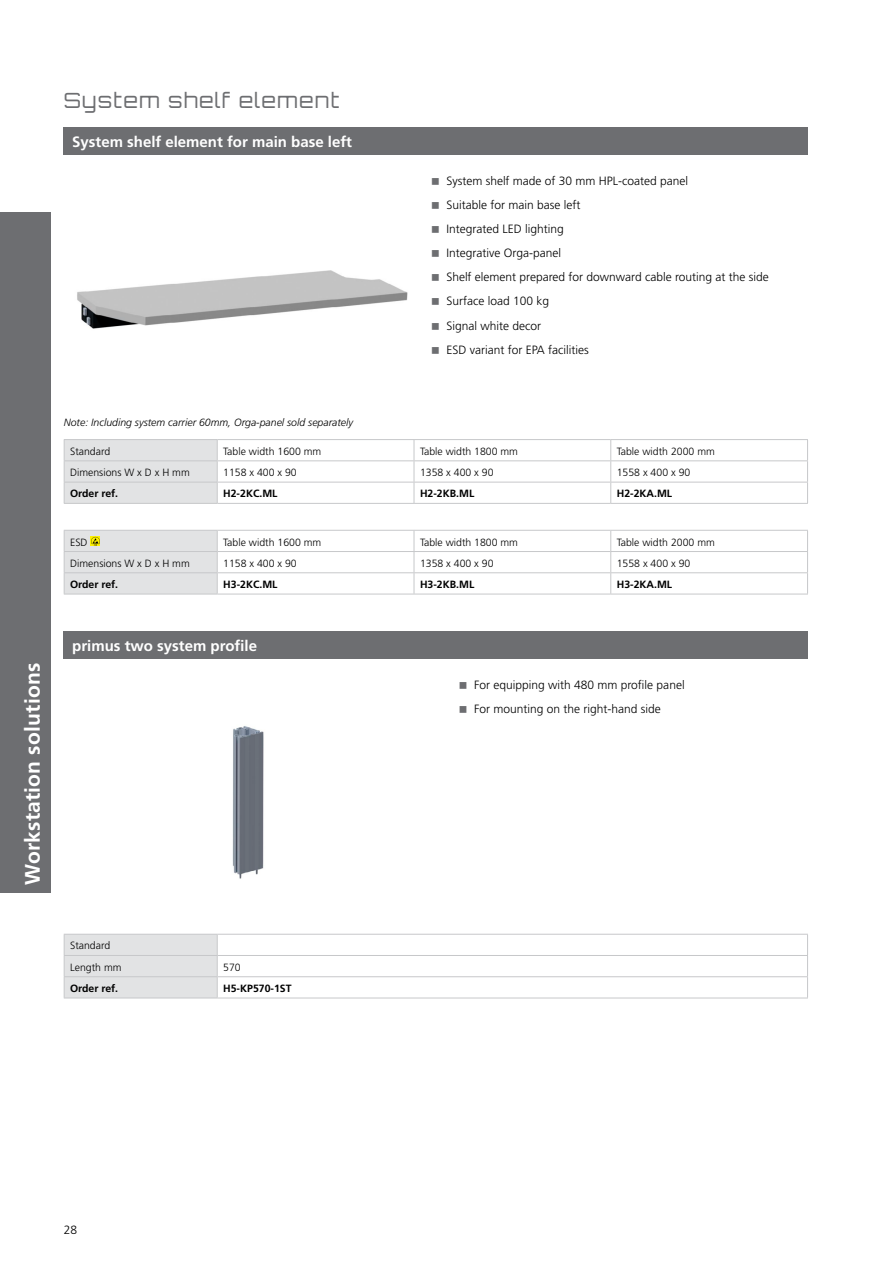
<style>
.page{position:relative;width:893px;height:1263px;background:#fff}
.page>*{position:absolute;margin:0;border:0;box-sizing:border-box;transform-origin:0 0}
.t1{font:700 21px "Frutiger LT Pro";letter-spacing:.01em;color:#fff}
.t2{font:300 21px "Orbitron CE";letter-spacing:.06em;color:#6d6e71}
.t3{font:700 15px "Frutiger LT Pro";color:#fff}
.t4{font:300 12px/24px "Frutiger LT Pro";color:#000}
.t5{font:300 10.5px/21.3px "Frutiger LT Pro";color:#000}
.t6{font:700 10.5px "Frutiger LT Pro";color:#000}
.t7{font:italic 300 10.5px "Frutiger LT Pro";color:#000}
</style>
<div class="page">
<div style="left:0;top:213px;width:51px;height:680px;background:#6d6e71"></div>
<img style="left:77px;top:270px;width:331px;height:59px">
<img style="left:232px;top:726px;width:32px;height:153px">
<div style="left:64px;top:128px;width:744px;height:27px;background:#6d6e71"></div>
<hr style="left:217px;top:439px;width:197px;height:1px;background:#c7c8ca">
<hr style="left:414px;top:439px;width:197px;height:1px;background:#c7c8ca">
<hr style="left:611px;top:439px;width:197px;height:1px;background:#c7c8ca">
<hr style="left:217px;top:503px;width:197px;height:1px;background:#c7c8ca">
<hr style="left:414px;top:503px;width:197px;height:1px;background:#c7c8ca">
<hr style="left:611px;top:503px;width:197px;height:1px;background:#c7c8ca">
<hr style="left:64px;top:439px;width:153px;height:1px;background:#c7c8ca">
<svg style="left:64px;top:440px;width:744px;height:63px"></svg>
<hr style="left:64px;top:460px;width:153px;height:1px;background:#c7c8ca">
<hr style="left:64px;top:482px;width:153px;height:1px;background:#c7c8ca">
<hr style="left:64px;top:503px;width:153px;height:1px;background:#c7c8ca">
<hr style="left:217px;top:594px;width:197px;height:1px;background:#c7c8ca">
<hr style="left:414px;top:594px;width:197px;height:1px;background:#c7c8ca">
<hr style="left:611px;top:594px;width:197px;height:1px;background:#c7c8ca">
<hr style="left:64px;top:594px;width:153px;height:1px;background:#c7c8ca">
<svg style="left:64px;top:530px;width:744px;height:64px"></svg>
<hr style="left:217px;top:998px;width:591px;height:1px;background:#c7c8ca">
<svg style="left:64px;top:934px;width:744px;height:64px"></svg>
<hr style="left:64px;top:955px;width:153px;height:1px;background:#c7c8ca">
<hr style="left:64px;top:976px;width:153px;height:1px;background:#c7c8ca">
<hr style="left:64px;top:998px;width:153px;height:1px;background:#c7c8ca">
<div style="left:64px;top:631px;width:744px;height:28px;background:#6d6e71"></div>
<h1 class="t2" style="left:64px;top:88px;width:277px">System shelf element</h1>
<p class="t3" style="left:72px;top:133px;width:281px">System shelf element for main base left</p>
<p class="t4" style="left:446px;top:169px;width:324px">System shelf made of 30 mm HPL-coated panel<br>Suitable for main base left<br>Integrated LED lighting<br>Integrative Orga-panel<br>Shelf element prepared for downward cable routing at the side<br>Surface load 100 kg<br>Signal white decor<br>ESD variant for EPA facilities</p>
<h1 class="t1" style="left:20px;top:885px;width:223px;rotate:-90deg">Workstation solutions</h1>
<p class="t7" style="left:64px;top:416px;width:291px">Note: Including system carrier 60mm, Orga-panel sold separately</p>
<p class="t5" style="left:70px;top:441px;width:42px">Standard</p>
<p class="t5" style="left:223px;top:441px;width:100px">Table width 1600 mm</p>
<p class="t5" style="left:420px;top:441px;width:100px">Table width 1800 mm</p>
<p class="t5" style="left:617px;top:441px;width:100px">Table width 2000 mm</p>
<p class="t5" style="left:70px;top:462px;width:121px">Dimensions W x D x H mm</p>
<p class="t5" style="left:223px;top:462px;width:75px">1158 x 400 x 90</p>
<p class="t5" style="left:420px;top:462px;width:75px">1358 x 400 x 90</p>
<p class="t5" style="left:617px;top:462px;width:75px">1558 x 400 x 90</p>
<p class="t6" style="left:70px;top:488px;width:50px">Order ref.</p>
<p class="t6" style="left:223px;top:488px;width:56px">H2-2KC.ML</p>
<p class="t6" style="left:420px;top:488px;width:56px">H2-2KB.ML</p>
<p class="t6" style="left:617px;top:488px;width:57px">H2-2KA.ML</p>
<p class="t5" style="left:70px;top:531px;width:19px">ESD</p>
<p class="t5" style="left:223px;top:531px;width:100px">Table width 1600 mm</p>
<p class="t5" style="left:420px;top:531px;width:100px">Table width 1800 mm</p>
<p class="t5" style="left:617px;top:531px;width:100px">Table width 2000 mm</p>
<p class="t5" style="left:70px;top:553px;width:121px">Dimensions W x D x H mm</p>
<p class="t5" style="left:223px;top:553px;width:75px">1158 x 400 x 90</p>
<p class="t5" style="left:420px;top:553px;width:75px">1358 x 400 x 90</p>
<p class="t5" style="left:617px;top:553px;width:75px">1558 x 400 x 90</p>
<p class="t6" style="left:70px;top:578px;width:50px">Order ref.</p>
<p class="t6" style="left:223px;top:578px;width:56px">H3-2KC.ML</p>
<p class="t6" style="left:420px;top:578px;width:56px">H3-2KB.ML</p>
<p class="t6" style="left:617px;top:578px;width:57px">H3-2KA.ML</p>
<p class="t3" style="left:72px;top:637px;width:186px">primus two system profile</p>
<p class="t5" style="left:70px;top:935px;width:53px">Standard<br>Length mm</p>
<p class="t5" style="left:223px;top:956px;width:19px">570</p>
<p class="t6" style="left:70px;top:982px;width:50px">Order ref.</p>
<p class="t6" style="left:223px;top:982px;width:70px">H5-KP570-1ST</p>
<p class="t4" style="left:474px;top:673px;width:212px">For equipping with 480 mm profile panel<br>For mounting on the right-hand side</p>
<p class="t4" style="left:64px;top:1218px;width:15px">28</p>
</div>
